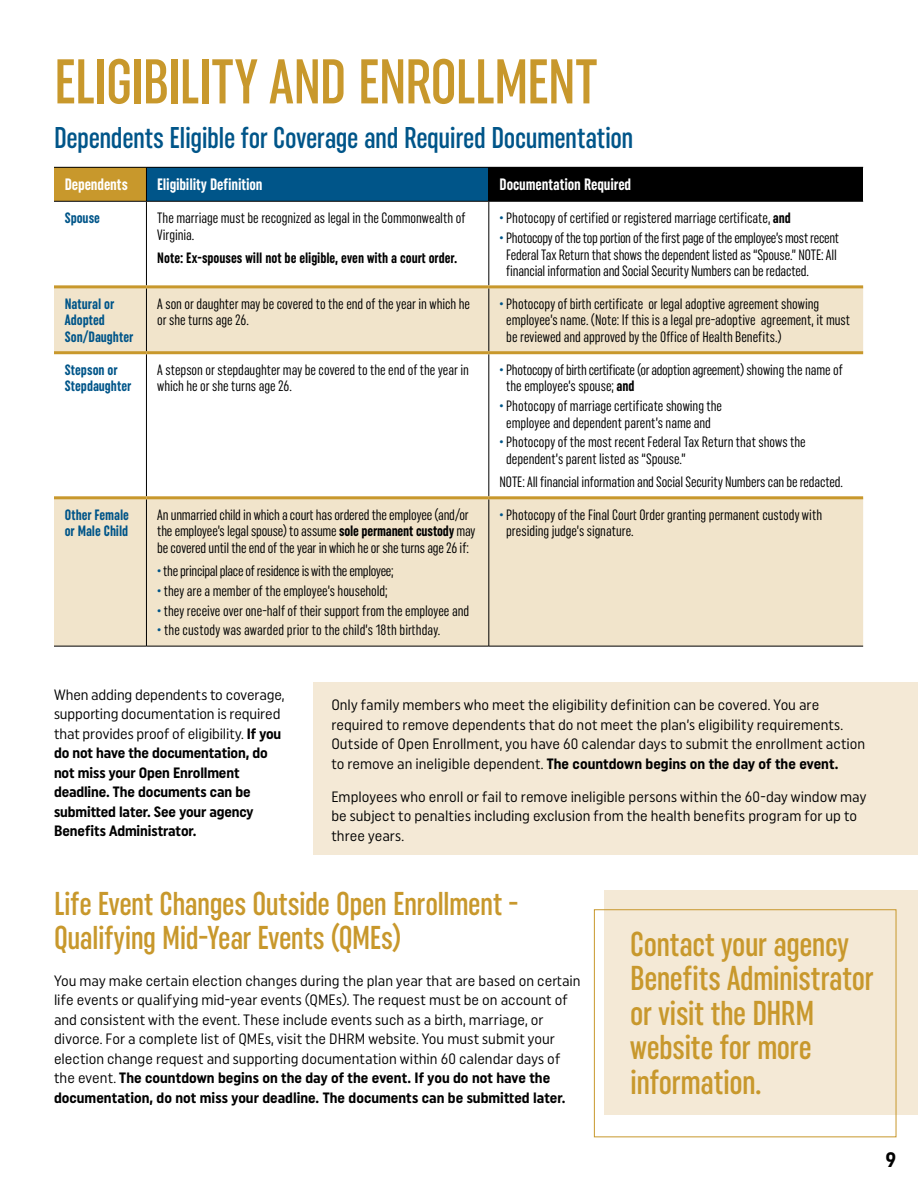
<style>
.page{position:relative;width:918px;height:1188px;background:#fff}
.page>*{position:absolute;margin:0;border:0;box-sizing:border-box;transform-origin:0 0}
.t1{font:500 extra-condensed 63px "Uniform";letter-spacing:-.015em;color:#c8982c}
.t2{font:500 extra-condensed 34.5px/34.5px "Uniform";letter-spacing:-.015em;color:#c8982c}
.t3{font:500 extra-condensed 33px/34.5px "Uniform";letter-spacing:-.015em;color:#c8982c}
.t4{font:500 extra-condensed 30px "Uniform";letter-spacing:-.015em;color:#005589}
.t5{font:700 condensed 21px "Uniform";color:#000}
.t6{font:700 extra-condensed 16.5px "Uniform";letter-spacing:-.005em;color:#fff}
.t7{font:extra-condensed 15px/16.5px "Uniform";letter-spacing:-.005em;color:#000}
.t8{font:condensed 15px/19.5px "Uniform";color:#000}
.t9{font:700 condensed 15px/19.5px "Uniform";letter-spacing:-.01em;color:#000}
.t10{font:700 extra-condensed 15px/16.5px "Uniform";letter-spacing:-.005em;color:#005589}
.t11{font:700 extra-condensed 15px "Uniform";color:#000}
.s1{color:#005589}
.s2{font-weight:700}
.s3{font-weight:400}
</style>
<div class="page">
<div style="left:54px;top:167px;width:92px;height:34px;background:#c8982c"></div>
<div style="left:146px;top:167px;width:343px;height:34px;background:#005589"></div>
<div style="left:489px;top:167px;width:374px;height:34px;background:#000"></div>
<svg style="left:54px;top:288px;width:809px;height:358px;fill:#f1e4cb"></svg>
<hr style="left:146px;top:168px;width:1px;height:33px;background:#000">
<hr style="left:488px;top:168px;width:1px;height:33px;background:#000">
<hr style="left:54px;top:201px;width:92px;height:1px;background:#000">
<hr style="left:146px;top:201px;width:343px;height:1px;background:#000">
<hr style="left:489px;top:201px;width:374px;height:1px;background:#000">
<hr style="left:54px;top:646px;width:92px;height:1px;background:#000">
<hr style="left:146px;top:646px;width:343px;height:1px;background:#000">
<hr style="left:489px;top:646px;width:374px;height:1px;background:#000">
<hr style="left:146px;top:201px;width:1px;height:84px;background:#000">
<hr style="left:146px;top:288px;width:1px;height:63px;background:#000">
<hr style="left:146px;top:354px;width:1px;height:142px;background:#000">
<hr style="left:146px;top:499px;width:1px;height:147px;background:#000">
<hr style="left:489px;top:201px;width:1px;height:84px;background:#000">
<hr style="left:489px;top:288px;width:1px;height:63px;background:#000">
<hr style="left:489px;top:354px;width:1px;height:142px;background:#000">
<hr style="left:489px;top:499px;width:1px;height:147px;background:#000">
<hr style="left:54px;top:167px;width:92px;height:1px;background:#000">
<hr style="left:146px;top:167px;width:343px;height:1px;background:#000">
<hr style="left:54px;top:285px;width:92px;height:3px;background:#c8982c">
<hr style="left:146px;top:285px;width:343px;height:3px;background:#c8982c">
<hr style="left:489px;top:285px;width:374px;height:3px;background:#c8982c">
<hr style="left:54px;top:351px;width:92px;height:3px;background:#c8982c">
<hr style="left:146px;top:351px;width:343px;height:3px;background:#c8982c">
<hr style="left:489px;top:351px;width:374px;height:3px;background:#c8982c">
<hr style="left:54px;top:496px;width:92px;height:3px;background:#c8982c">
<hr style="left:146px;top:496px;width:343px;height:3px;background:#c8982c">
<hr style="left:489px;top:496px;width:374px;height:3px;background:#c8982c">
<div style="left:314px;top:682px;width:604px;height:173px;background:#f4e9d6"></div>
<div style="left:605px;top:890px;width:313px;height:225px;background:#f4e9d6"></div>
<div style="left:594px;top:909px;width:302px;height:228px;border:1px solid #c8982c"></div>
<h1 class="t1" style="left:54px;top:45px;width:545px">ELIGIBILITY AND ENROLLMENT</h1>
<h3 class="t4" style="left:54px;top:120px;width:581px">Dependents Eligible for Coverage and Required Documentation</h3>
<p class="t6" style="left:65px;top:175px;width:65px">Dependents</p>
<p class="t6" style="left:157px;top:175px;width:107px">Eligibility Definition</p>
<p class="t6" style="left:500px;top:175px;width:133px">Documentation Required</p>
<p class="t10" style="left:65px;top:210px;width:37px">Spouse</p>
<p class="t7" style="left:157px;top:210px;width:310px">The marriage must be recognized as legal in the Commonwealth of<br>Virginia.</p>
<p class="t11" style="left:157px;top:249px;width:302px">Note: Ex-spouses will not be eligible, even with a court order.</p>
<p class="t7" style="left:500px;top:210px;width:293px"><span class="s1">•</span> Photocopy of certified or registered marriage certificate, <span class="s2">and</span></p>
<p class="t7" style="left:506px;top:230px;width:334px;text-indent:-7px"><span class="s1">•</span> Photocopy of the top portion of the first page of the employee’s most recent<br>Federal Tax Return that shows the dependent listed as “Spouse.” NOTE: All financial information and Social Security Numbers can be redacted.</p>
<p class="t10" style="left:65px;top:295px;width:70px">Natural or<br>Adopted<br>Son/Daughter</p>
<p class="t7" style="left:157px;top:295px;width:314px">A son or daughter may be covered to the end of the year in which he or she turns age 26.</p>
<p class="t7" style="left:506px;top:295px;width:345px;text-indent:-7px"><span class="s1">•</span> Photocopy of birth certificate or legal adoptive agreement showing employee’s name. (Note: If this is a legal pre-adoptive agreement, it must be reviewed and approved by the Office of Health Benefits.)</p>
<p class="t10" style="left:65px;top:361px;width:68px">Stepson or<br>Stepdaughter</p>
<p class="t7" style="left:157px;top:361px;width:313px">A stepson or stepdaughter may be covered to the end of the year in which he or she turns age 26.</p>
<p class="t7" style="left:506px;top:361px;width:338px;text-indent:-7px"><span class="s1">•</span> Photocopy of birth certificate (or adoption agreement) showing the name of the employee’s spouse; <span class="s2">and</span></p>
<p class="t7" style="left:500px;top:397px;width:224px;text-align:center"><span class="s1">•</span> Photocopy of marriage certificate showing the employee and dependent parent’s name and</p>
<p class="t7" style="left:506px;top:434px;width:301px;text-indent:-7px"><span class="s1">•</span> Photocopy of the most recent Federal Tax Return that shows the dependent’s parent listed as “Spouse.”</p>
<p class="t7" style="left:500px;top:473px;width:345px">NOTE: All financial information and Social Security Numbers can be redacted.</p>
<p class="t10" style="left:65px;top:506px;width:66px">Other Female or Male Child</p>
<p class="t7" style="left:157px;top:506px;width:320px">An unmarried child in which a court has ordered the employee (and/or the employee’s legal spouse) to assume <span class="s2">sole permanent custody</span> may be covered until the end of the year in which he or she turns age 26 if:</p>
<p class="t7" style="left:157px;top:563px;width:238px"><span class="s1">•</span>the principal place of residence is with the employee;</p>
<p class="t7" style="left:157px;top:582px;width:232px"><span class="s1">•</span> they are a member of the employee’s household;</p>
<p class="t7" style="left:157px;top:602px;width:313px"><span class="s1">•</span> they receive over one-half of their support from the employee and</p>
<p class="t7" style="left:157px;top:622px;width:285px"><span class="s1">•</span> the custody was awarded prior to the child’s 18th birthday.</p>
<p class="t7" style="left:506px;top:506px;width:317px;text-indent:-7px"><span class="s1">•</span> Photocopy of the Final Court Order granting permanent custody with presiding judge’s signature.</p>
<p class="t9" style="left:54px;top:685px;width:232px"><span class="s3">When adding dependents to coverage, supporting documentation is required that provides proof of eligibility.</span> If you do not have the documentation, do not miss your Open Enrollment deadline. The documents can be submitted later. See your agency Benefits Administrator.</p>
<p class="t8" style="left:331px;top:695px;width:535px">Only family members who meet the eligibility definition can be covered. You are required to remove dependents that do not meet the plan’s eligibility requirements.<br>Outside of Open Enrollment, you have 60 calendar days to submit the enrollment action to remove an ineligible dependent. <span class="s2">The countdown begins on the day of the event.</span></p>
<p class="t8" style="left:331px;top:786px;width:537px">Employees who enroll or fail to remove ineligible persons within the 60-day window may be subject to penalties including exclusion from the health benefits program for up to three years.</p>
<h3 class="t3" style="left:54px;top:886px;width:466px">Life Event Changes Outside Open Enrollment -<br>Qualifying Mid-Year Events (QMEs)</h3>
<p class="t8" style="left:54px;top:970px;width:528px">You may make certain election changes during the plan year that are based on certain life events or qualifying mid-year events (QMEs). The request must be on account of and consistent with the event. These include events such as a birth, marriage, or divorce. For a complete list of QMEs, visit the DHRM website. You must submit your election change request and supporting documentation within 60 calendar days of the event. <span class="s2">The countdown begins on the day of the event. If you do not have the documentation, do not miss your deadline. The documents can be submitted later.</span></p>
<h2 class="t2" style="left:630px;top:926px;width:245px">Contact your agency<br>Benefits Administrator or visit the DHRM website for more information.</h2>
<h3 class="t5" style="left:886px;top:1147px;width:12px">9</h3>
</div>
